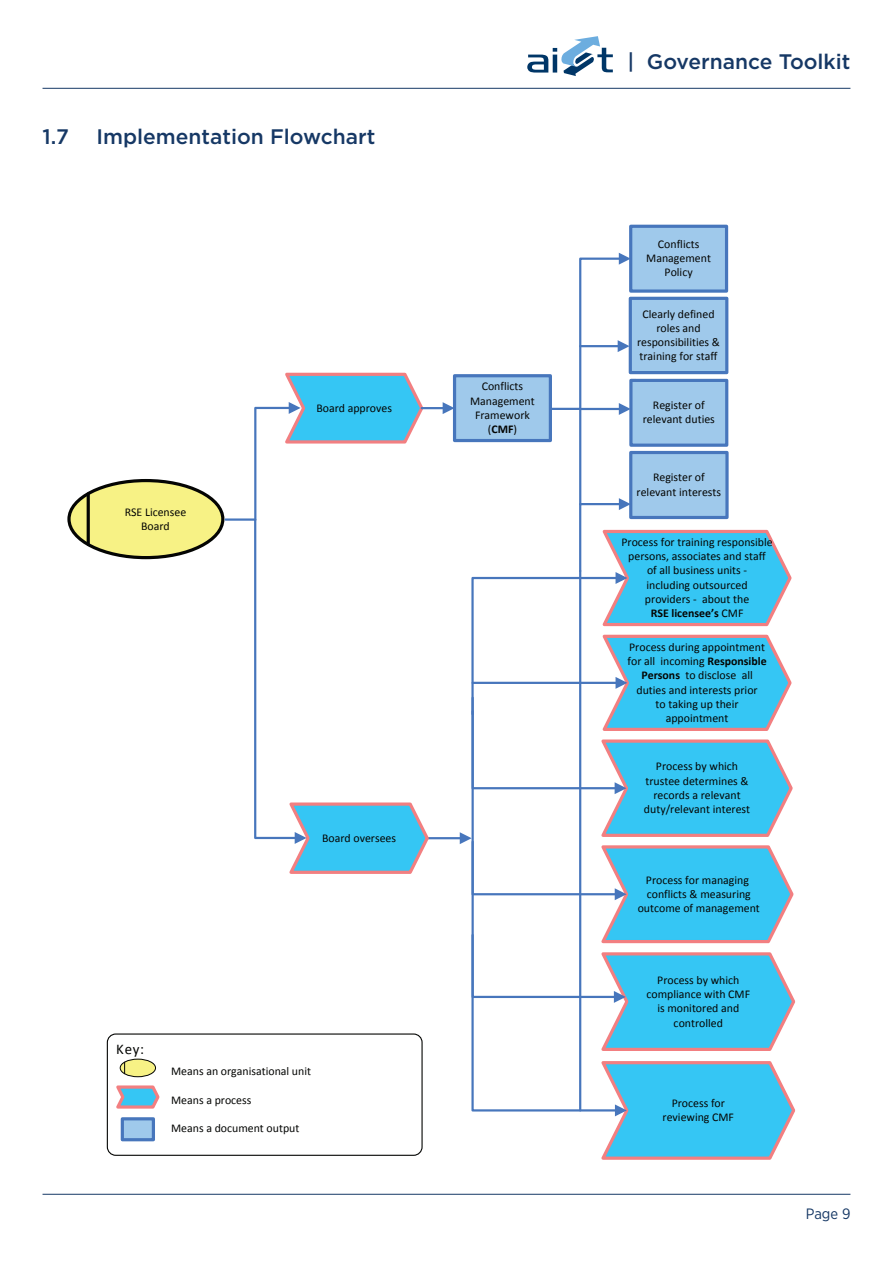
<style>
.page{position:relative;width:893px;height:1263px;background:#fff}
.page>*{position:absolute;margin:0;border:0;box-sizing:border-box;transform-origin:0 0}
.t1{font:500 21px "Gotham";color:#163865}
.t2{font:15px "Gotham Narrow";color:#163865}
.t3{font:14.85px "Calibri";color:#040503}
.t4{font:11.85px/14.2px "Calibri";color:#040503;text-align:center}
.s1{font-weight:700}
</style>
<div class="page">
<hr style="left:43px;top:1194px;width:807px;height:1px;background:#163865">
<hr style="left:43px;top:88px;width:807px;height:1px;background:#163865">
<svg style="left:527px;top:36px;width:86px;height:40px"></svg>
<div style="left:67px;top:479px;width:157px;height:80px;background:#f7f285;border:3px solid #040503;border-radius:50%"></div>
<hr style="left:87px;top:494px;width:3px;height:50px;background:#040503">
<hr style="left:427px;top:837px;width:34px;height:2px;background:#4776bc">
<div style="left:631px;top:226px;width:95px;height:65px;background:#9fc9eb"></div>
<div style="left:629px;top:225px;width:99px;height:68px;border:3px solid #4776bc"></div>
<svg style="left:223px;top:372px;width:209px;height:502px"></svg>
<div style="left:107px;top:1033px;width:316px;height:123px;background:#fff;border:1px solid #040503;border-radius:8px"></div>
<div style="left:120px;top:1059px;width:36px;height:18px;background:#f7f285;border-radius:50%"></div>
<div style="left:120px;top:1059px;width:36px;height:18px;border:1px solid #040503;border-radius:50%"></div>
<svg style="left:124px;top:1062px;width:1px;height:12px"></svg>
<div style="left:122px;top:1119px;width:31px;height:21px;background:#9fc9eb"></div>
<div style="left:121px;top:1117px;width:34px;height:24px;border:3px solid #4776bc"></div>
<svg style="left:116px;top:1085px;width:44px;height:24px"></svg>
<hr style="left:422px;top:407px;width:22px;height:2px;background:#4776bc">
<svg style="left:443px;top:253px;width:353px;height:907px"></svg>
<h1 class="t1" style="left:43px;top:123px;width:28px">1.7</h1>
<h1 class="t1" style="left:97px;top:123px;width:280px">Implementation Flowchart</h1>
<p class="t4" style="left:125px;top:504px;width:63px">RSE Licensee<br>Board</p>
<p class="t4" style="left:316px;top:401px;width:77px">Board approves</p>
<p class="t4" style="left:470px;top:379px;width:66px">Conflicts<br>Management<br>Framework (<span class="s1">CMF</span>)</p>
<p class="t4" style="left:322px;top:831px;width:76px">Board oversees</p>
<p class="t3" style="left:116px;top:1040px;width:29px">Key:</p>
<p class="t4" style="left:171px;top:1064px;width:141px">Means an organisational unit</p>
<p class="t4" style="left:171px;top:1092px;width:82px">Means a process</p>
<p class="t4" style="left:171px;top:1121px;width:130px">Means a document output</p>
<h1 class="t1" style="left:627px;top:48px;width:225px">| Governance Toolkit</h1>
<p class="t4" style="left:646px;top:237px;width:66px">Conflicts<br>Management<br>Policy</p>
<p class="t4" style="left:637px;top:307px;width:84px">Clearly defined roles and responsibilities &amp; training for staff</p>
<p class="t4" style="left:643px;top:398px;width:74px">Register of relevant duties</p>
<p class="t4" style="left:637px;top:470px;width:86px">Register of relevant interests</p>
<p class="t4" style="left:621px;top:535px;width:153px">Process for training responsible persons, associates and staff<br>of all business units -<br>including outsourced<br>providers - about the<br><span class="s1">RSE licensee’s</span> CMF</p>
<p class="t4" style="left:627px;top:640px;width:141px">Process during appointment for all incoming <span class="s1">Responsible<br>Persons</span> to disclose all duties and interests prior<br>to taking up their appointment</p>
<p class="t4" style="left:644px;top:759px;width:108px">Process by which trustee determines &amp; records a relevant duty/relevant interest</p>
<p class="t4" style="left:638px;top:872px;width:124px">Process for managing conflicts &amp; measuring outcome of management</p>
<p class="t4" style="left:646px;top:973px;width:105px">Process by which compliance with CMF is monitored and controlled</p>
<p class="t4" style="left:663px;top:1096px;width:73px">Process for reviewing CMF</p>
<p class="t2" style="left:806px;top:1204px;width:46px">Page 9</p>
</div>
